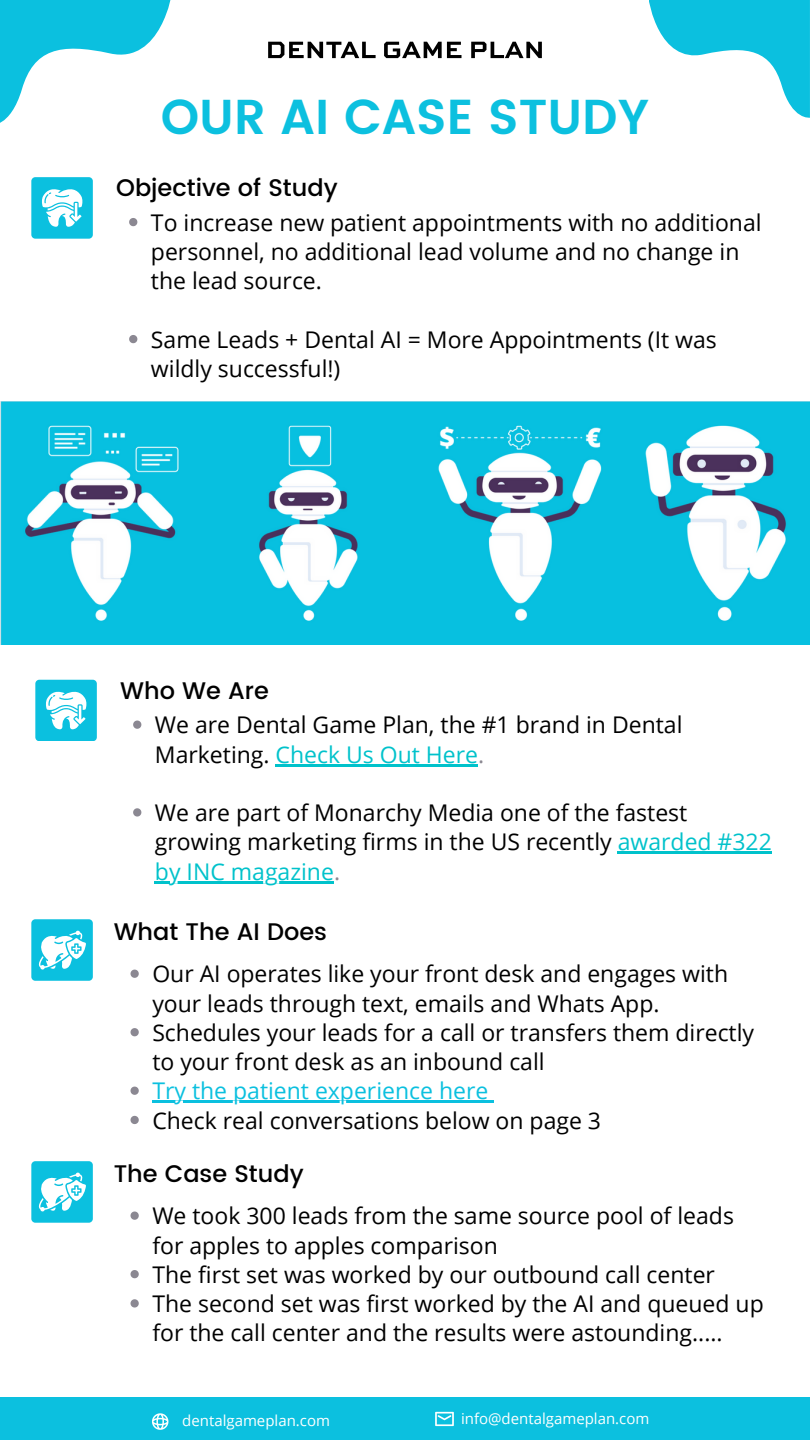
<style>
.page{position:relative;width:810px;height:1440px;background:#fff}
.page>*{position:absolute;margin:0;border:0;box-sizing:border-box;transform-origin:0 0}
.t1{font:600 49px "Poppins";color:#0cc0df}
.t2{font:500 24px "Poppins";color:#000}
.t3{font:23px/29.2px "Open Sans";color:#000}
.t4{font:23px "Open Sans";color:#0bc0df}
.t5{font:15px "Open Sans";color:#fff}
.s1{color:#00c2cb}
.s2{color:#8b8892}
</style>
<div class="page">
<svg style="left:0;top:0;width:171px;height:123px"></svg>
<div style="left:0;top:1397px;width:810px;height:43px;background:#0cc0df"></div>
<svg style="left:152px;top:1413px;width:16px;height:17px"></svg>
<svg style="left:435px;top:1412px;width:19px;height:14px"></svg>
<svg style="left:268px;top:42px;width:108px;height:16px"></svg>
<svg style="left:384px;top:42px;width:78px;height:16px"></svg>
<svg style="left:471px;top:42px;width:71px;height:16px"></svg>
<svg style="left:649px;top:0;width:161px;height:118px"></svg>
<img style="left:0;top:402px;width:810px;height:243px">
<div style="left:35px;top:680px;width:62px;height:61px;background:#0bc0df;border-radius:4px"></div>
<svg style="left:46px;top:691px;width:41px;height:39px"></svg>
<svg style="left:133px;top:721px;width:8px;height:8px"></svg>
<hr style="left:276px;top:764px;width:202px;height:2px;background:#00c2cb">
<svg style="left:133px;top:808px;width:8px;height:9px"></svg>
<hr style="left:618px;top:852px;width:154px;height:2px;background:#00c2cb">
<hr style="left:155px;top:881px;width:179px;height:2px;background:#00c2cb">
<div style="left:31px;top:177px;width:62px;height:62px;background:#0bc0df;border-radius:4px"></div>
<svg style="left:42px;top:189px;width:41px;height:38px"></svg>
<svg style="left:129px;top:218px;width:8px;height:8px"></svg>
<svg style="left:129px;top:335px;width:8px;height:8px"></svg>
<div style="left:31px;top:919px;width:62px;height:62px;background:#0bc0df;border-radius:4px"></div>
<svg style="left:38px;top:931px;width:48px;height:39px"></svg>
<svg style="left:131px;top:970px;width:8px;height:8px"></svg>
<svg style="left:131px;top:1028px;width:8px;height:8px"></svg>
<svg style="left:131px;top:1087px;width:8px;height:8px"></svg>
<hr style="left:152px;top:1101px;width:336px;height:2px;background:#0bc0df">
<svg style="left:488px;top:1101px;width:6px;height:2px"></svg>
<svg style="left:131px;top:1116px;width:8px;height:8px"></svg>
<div style="left:31px;top:1161px;width:62px;height:62px;background:#0bc0df;border-radius:4px"></div>
<svg style="left:38px;top:1173px;width:48px;height:38px"></svg>
<svg style="left:131px;top:1212px;width:8px;height:8px"></svg>
<svg style="left:131px;top:1270px;width:8px;height:8px"></svg>
<svg style="left:131px;top:1299px;width:8px;height:9px"></svg>
<p class="t1" style="left:161px;top:89px;width:490px">OUR AI CASE STUDY</p>
<p class="t2" style="left:116px;top:174px;width:223px">Objective of Study</p>
<p class="t3" style="left:151px;top:207px;width:612px">To increase new patient appointments with no additional personnel, no additional lead volume and no change in the lead source.</p>
<p class="t3" style="left:151px;top:324px;width:567px">Same Leads + Dental AI = More Appointments (It was wildly successful!)</p>
<p class="t2" style="left:120px;top:677px;width:150px">Who We Are</p>
<p class="t3" style="left:155px;top:710px;width:529px">We are Dental Game Plan, the #1 brand in Dental<br>Marketing. <span class="s1">Check Us Out Here</span><span class="s2">.</span></p>
<p class="t3" style="left:155px;top:798px;width:618px">We are part of Monarchy Media one of the fastest growing marketing firms in the US recently <span class="s1">awarded #322 by INC magazine</span><span class="s2">.</span></p>
<p class="t2" style="left:114px;top:918px;width:215px">What The AI Does</p>
<p class="t3" style="left:152px;top:959px;width:577px">Our AI operates like your front desk and engages with your leads through text, emails and Whats App.</p>
<p class="t3" style="left:152px;top:1017px;width:603px">Schedules your leads for a call or transfers them directly to your front desk as an inbound call</p>
<p class="t4" style="left:152px;top:1075px;width:337px">Try the patient experience here</p>
<p class="t3" style="left:152px;top:1105px;width:450px">Check real conversations below on page 3</p>
<p class="t2" style="left:114px;top:1160px;width:192px">The Case Study</p>
<p class="t3" style="left:152px;top:1201px;width:583px">We took 300 leads from the same source pool of leads for apples to apples comparison</p>
<p class="t3" style="left:152px;top:1259px;width:564px">The first set was worked by our outbound call center</p>
<p class="t3" style="left:152px;top:1288px;width:613px">The second set was first worked by the AI and queued up for the call center and the results were astounding.....</p>
<p class="t5" style="left:182px;top:1410px;width:149px">dentalgameplan.com</p>
<p class="t5" style="left:461px;top:1408px;width:190px">info@dentalgameplan.com</p>
</div>
